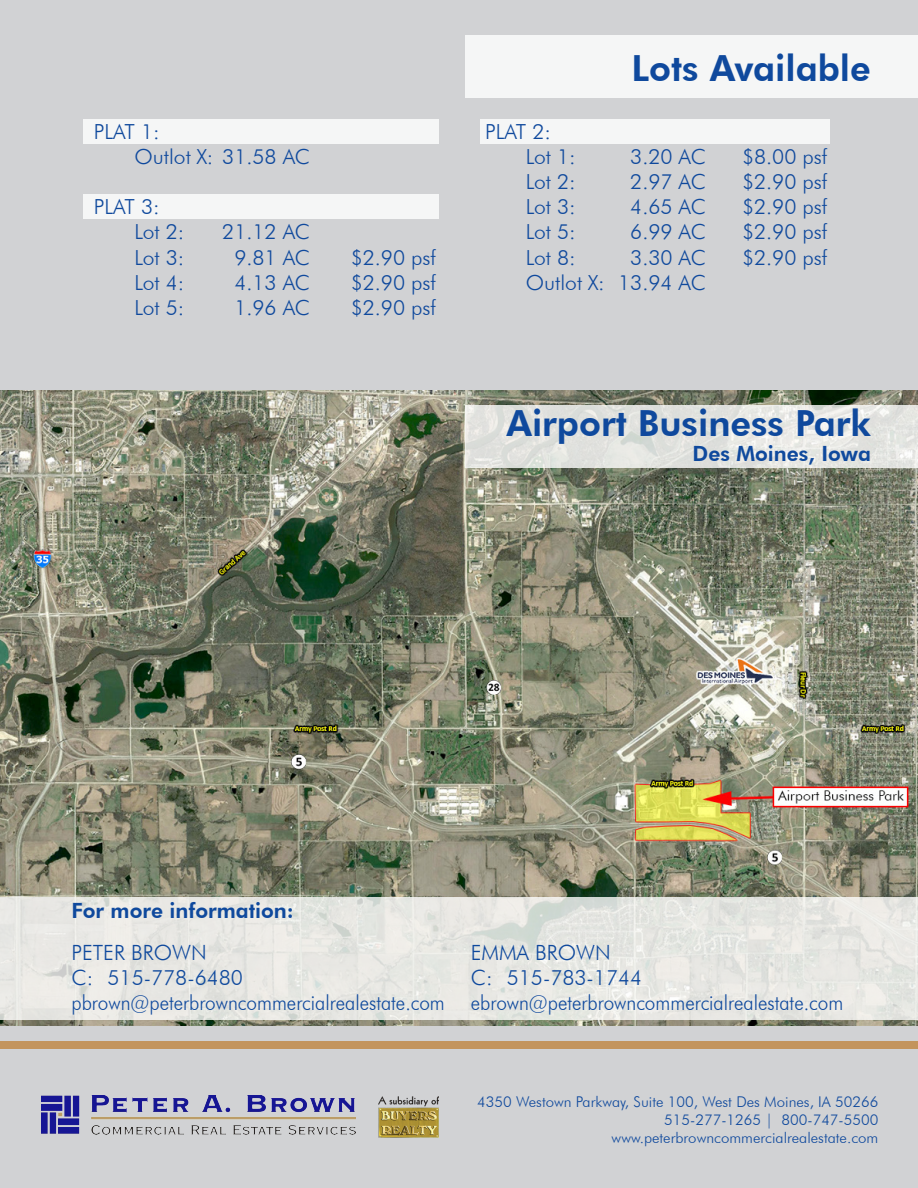
<style>
.page{position:relative;width:918px;height:1188px;background:#fff}
.page>*{position:absolute;margin:0;border:0;box-sizing:border-box;transform-origin:0 0}
.t1{font:800 36px "Futura BT";color:#0f499d}
.t2{font:300 21px "Futura BT";color:#0f499d;scale:.9 1}
.t3{font:300 21px "Futura BT";color:#0f499d}
.t4{font:800 21px "Futura BT";color:#0f499d}
.t5{font:300 20.85px "Futura BT";color:#0f499d}
.t6{font:300 14.85px "Futura BT";color:#0f499d}
</style>
<div class="page">
<div style="left:0;top:0;width:918px;height:395px;background:#d1d2d4"></div>
<div style="left:465px;top:36px;width:453px;height:62px;background:#f5f6f6"></div>
<img style="left:0;top:390px;width:918px;height:645px">
<div style="left:0;top:897px;width:918px;height:123px;background:#e8e8e3"></div>
<svg style="left:465px;top:405px;width:453px;height:62px;fill:#e2e3df"></svg>
<div style="left:83px;top:120px;width:356px;height:24px;background:#f5f6f6"></div>
<div style="left:83px;top:194px;width:356px;height:25px;background:#f5f6f6"></div>
<div style="left:480px;top:120px;width:350px;height:24px;background:#f5f6f6"></div>
<div style="left:1px;top:1026px;width:917px;height:162px;background:#d1d2d4"></div>
<div style="left:0;top:1041px;width:918px;height:8px;background:#c3945d"></div>
<img style="left:41px;top:1095px;width:315px;height:40px">
<img style="left:379px;top:1097px;width:59px;height:41px">
<p class="t5" style="left:94px;top:119px;width:67px">PLAT 1:</p>
<p class="t5" style="left:134px;top:144px;width:177px">Outlot X: 31.58 AC</p>
<p class="t5" style="left:94px;top:194px;width:67px">PLAT 3:</p>
<p class="t5" style="left:134px;top:219px;width:51px">Lot 2:</p>
<p class="t5" style="left:222px;top:219px;width:89px">21.12 AC</p>
<p class="t5" style="left:134px;top:245px;width:51px">Lot 3:</p>
<p class="t5" style="left:234px;top:245px;width:77px">9.81 AC</p>
<p class="t5" style="left:351px;top:245px;width:87px">$2.90 psf</p>
<p class="t5" style="left:134px;top:270px;width:51px">Lot 4:</p>
<p class="t5" style="left:234px;top:270px;width:77px">4.13 AC</p>
<p class="t5" style="left:351px;top:270px;width:87px">$2.90 psf</p>
<p class="t5" style="left:134px;top:295px;width:51px">Lot 5:</p>
<p class="t5" style="left:234px;top:295px;width:77px">1.96 AC</p>
<p class="t5" style="left:351px;top:295px;width:87px">$2.90 psf</p>
<p class="t1" style="left:631px;top:47px;width:241px">Lots Available</p>
<p class="t5" style="left:485px;top:119px;width:67px">PLAT 2:</p>
<p class="t5" style="left:526px;top:144px;width:51px">Lot 1:</p>
<p class="t5" style="left:630px;top:144px;width:77px">3.20 AC</p>
<p class="t5" style="left:742px;top:144px;width:87px">$8.00 psf</p>
<p class="t5" style="left:526px;top:169px;width:51px">Lot 2:</p>
<p class="t5" style="left:630px;top:169px;width:77px">2.97 AC</p>
<p class="t5" style="left:742px;top:169px;width:87px">$2.90 psf</p>
<p class="t5" style="left:526px;top:194px;width:51px">Lot 3:</p>
<p class="t5" style="left:630px;top:194px;width:77px">4.65 AC</p>
<p class="t5" style="left:742px;top:194px;width:87px">$2.90 psf</p>
<p class="t5" style="left:526px;top:219px;width:51px">Lot 5:</p>
<p class="t5" style="left:630px;top:219px;width:77px">6.99 AC</p>
<p class="t5" style="left:742px;top:219px;width:87px">$2.90 psf</p>
<p class="t5" style="left:526px;top:245px;width:51px">Lot 8:</p>
<p class="t5" style="left:630px;top:245px;width:77px">3.30 AC</p>
<p class="t5" style="left:742px;top:245px;width:87px">$2.90 psf</p>
<p class="t5" style="left:526px;top:270px;width:181px">Outlot X: 13.94 AC</p>
<p class="t1" style="left:506px;top:401px;width:366px">Airport Business Park</p>
<p class="t4" style="left:693px;top:441px;width:180px">Des Moines, Iowa</p>
<p class="t4" style="left:72px;top:898px;width:224px">For more information:</p>
<p class="t3" style="left:72px;top:940px;width:137px">PETER BROWN</p>
<p class="t3" style="left:72px;top:965px;width:173px">C: 515-778-6480</p>
<p class="t2" style="left:72px;top:990px;width:416px">pbrown@peterbrowncommercialrealestate.com</p>
<p class="t3" style="left:471px;top:940px;width:142px">EMMA BROWN</p>
<p class="t3" style="left:471px;top:965px;width:173px">C: 515-783-1744</p>
<p class="t2" style="left:471px;top:990px;width:415px">ebrown@peterbrowncommercialrealestate.com</p>
<p class="t6" style="left:477px;top:1092px;width:403px">4350 Westown Parkway, Suite 100, West Des Moines, IA 50266</p>
<p class="t6" style="left:664px;top:1110px;width:216px">515-277-1265 | 800-747-5500</p>
<p class="t6" style="left:612px;top:1128px;width:268px">www.peterbrowncommercialrealestate.com</p>
</div>
